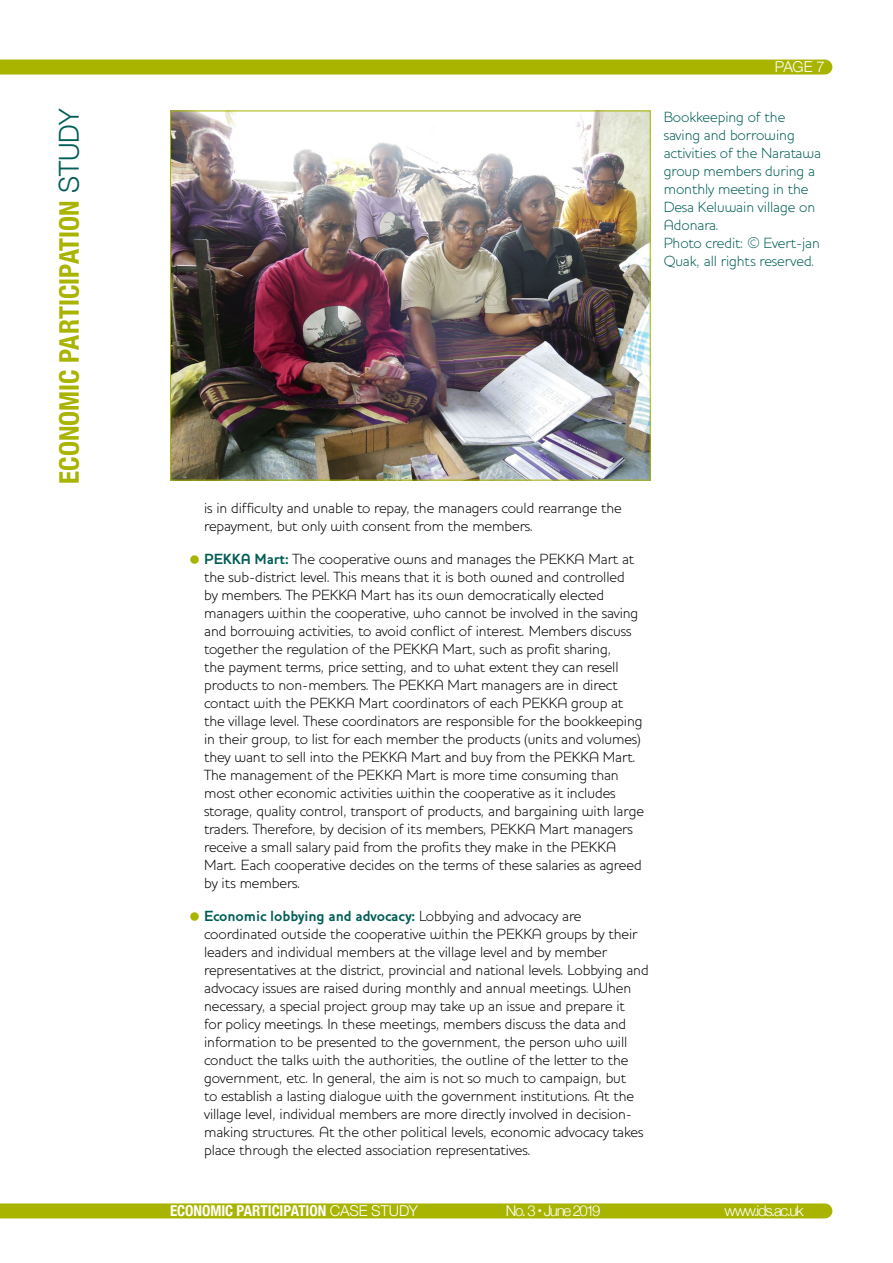
<style>
.page{position:relative;width:893px;height:1263px;background:#fff}
.page>*{position:absolute;margin:0;border:0;box-sizing:border-box;transform-origin:0 0}
.t1{font:700 condensed 27px "Helvetica Neue";color:#a8b400}
.t2{font:300 15px/18px "Houschka";letter-spacing:-.005em;color:#000}
.t3{font:300 15px/18px "Houschka";letter-spacing:-.005em;color:#005d55}
.t4{font:300 15px "Helvetica Neue";letter-spacing:-.08em;color:#fff}
.t5{font:700 condensed 15px "Helvetica Neue";letter-spacing:-.005em;color:#fff}
.s1{font-weight:300;font-stretch:normal;font-size:27.6px;color:#005d55}
.s2{font-weight:700;color:#005d55}
.s3{font-weight:300;font-stretch:normal}
</style>
<div class="page">
<div style="left:0;top:1203px;width:825px;height:15px;background:#a8b400"></div>
<div style="left:0;top:60px;width:825px;height:15px;background:#a8b400"></div>
<img style="left:172px;top:113px;width:477px;height:365px">
<h1 class="t1" style="left:47px;top:484px;width:377px;rotate:-90deg">ECONOMIC PARTICIPATION <span class="s1">STUDY</span></h1>
<p class="t4" style="left:775px;top:55px;width:52px">PAGE 7</p>
<p class="t3" style="left:664px;top:108px;width:159px">Bookkeeping of the saving and borrowing activities of the Naratawa group members during a monthly meeting in the<br>Desa Keluwain village on<br>Adonara.<br>Photo credit: © Evert-jan<br>Quak, all rights reserved.</p>
<p class="t2" style="left:204px;top:499px;width:419px">is in difficulty and unable to repay, the managers could rearrange the repayment, but only with consent from the members.</p>
<p class="t2" style="left:204px;top:550px;width:441px"><span class="s2">PEKKA Mart:</span> The cooperative owns and manages the PEKKA Mart at the sub-district level. This means that it is both owned and controlled<br>by members. The PEKKA Mart has its own democratically elected managers within the cooperative, who cannot be involved in the saving and borrowing activities, to avoid conflict of interest. Members discuss together the regulation of the PEKKA Mart, such as profit sharing,<br>the payment terms, price setting, and to what extent they can resell products to non-members. The PEKKA Mart managers are in direct contact with the PEKKA Mart coordinators of each PEKKA group at the village level. These coordinators are responsible for the bookkeeping in their group, to list for each member the products (units and volumes) they want to sell into the PEKKA Mart and buy from the PEKKA Mart.<br>The management of the PEKKA Mart is more time consuming than most other economic activities within the cooperative as it includes storage, quality control, transport of products, and bargaining with large traders. Therefore, by decision of its members, PEKKA Mart managers receive a small salary paid from the profits they make in the PEKKA Mart. Each cooperative decides on the terms of these salaries as agreed by its members.</p>
<p class="t2" style="left:204px;top:907px;width:446px"><span class="s2">Economic lobbying and advocacy:</span> Lobbying and advocacy are coordinated outside the cooperative within the PEKKA groups by their leaders and individual members at the village level and by member representatives at the district, provincial and national levels. Lobbying and advocacy issues are raised during monthly and annual meetings. When necessary, a special project group may take up an issue and prepare it<br>for policy meetings. In these meetings, members discuss the data and information to be presented to the government, the person who will conduct the talks with the authorities, the outline of the letter to the government, etc. In general, the aim is not so much to campaign, but<br>to establish a lasting dialogue with the government institutions. At the village level, individual members are more directly involved in decision&shy;making structures. At the other political levels, economic advocacy takes place through the elected association representatives.</p>
<p class="t5" style="left:170px;top:1198px;width:249px">ECONOMIC PARTICIPATION <span class="s3">CASE STUDY</span></p>
<p class="t4" style="left:506px;top:1199px;width:96px">No. 3 June 2019</p>
<p class="t4" style="left:724px;top:1199px;width:81px">www.ids.ac.uk</p>
</div>
